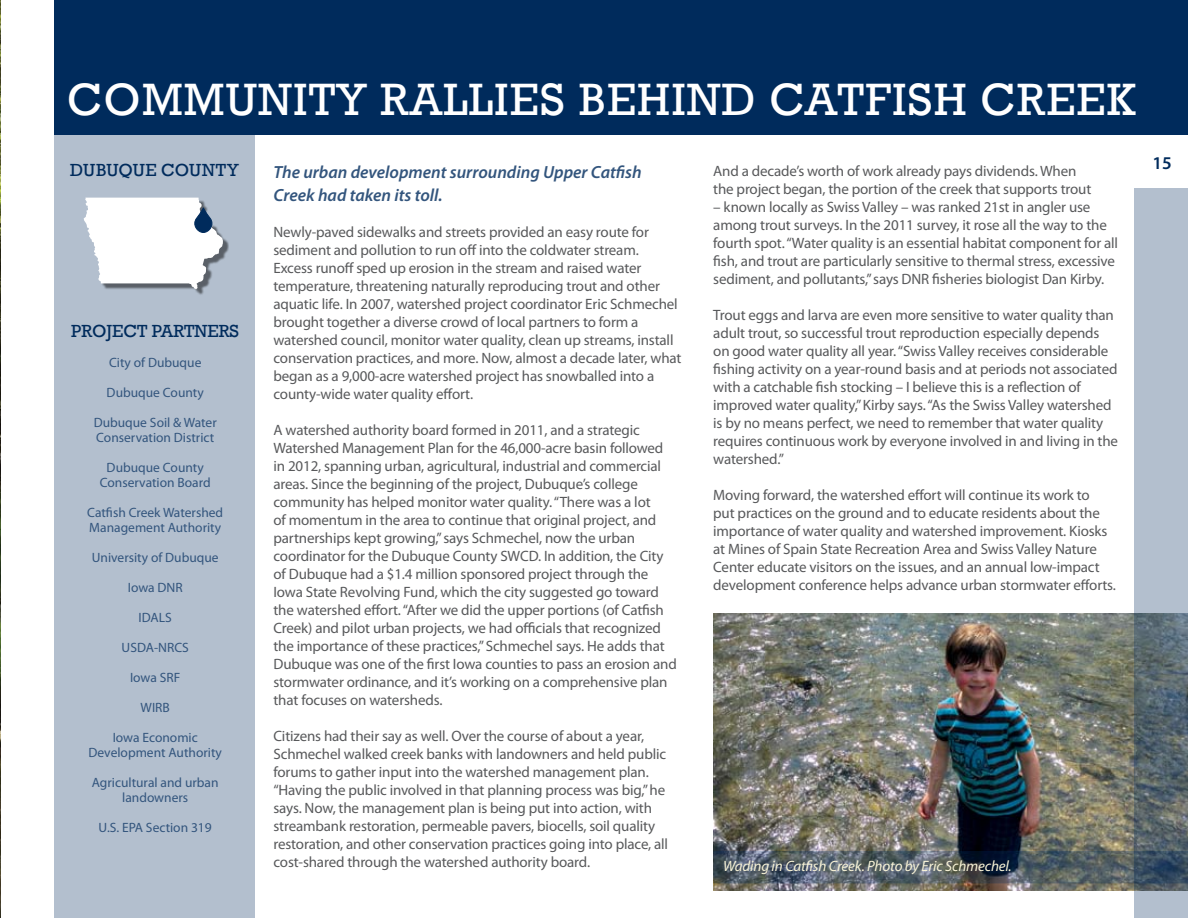
<style>
.page{position:relative;width:1188px;height:918px;background:#fff}
.page>*{position:absolute;margin:0;border:0;box-sizing:border-box;transform-origin:0 0}
.t1{font:46.5px "Rockwell";letter-spacing:.025em;color:#fff}
.t2{font:18px "Rockwell";color:#002b5c}
.t3{font:600 18px "Myriad Pro";color:#002b5c}
.t4{font:italic 600 17.7px/22.5px "Myriad Pro";color:#33557d}
.t5{font:15px/18px "Myriad Pro";letter-spacing:-.01em;color:#58595b}
.t6{font:italic 15px "Myriad Pro";letter-spacing:-.01em;color:#f8f3d7}
.t7{font:13.5px/15px "Myriad Pro";color:#33557d;text-align:center}
</style>
<div class="page">
<img style="left:0;top:0;width:1px;height:864px">
<img style="left:713px;top:613px;width:421px;height:278px">
<svg style="left:713px;top:851px;width:421px;height:32px;background:#4f5a63"></svg>
<div style="left:54px;top:126px;width:201px;height:792px;background:#b3bfce"></div>
<div style="left:55px;top:0;width:1133px;height:134px;background:#002b5c"></div>
<div style="left:86px;top:200px;width:143px;height:95px;background:#000;opacity:.5"></div>
<svg style="left:1134px;top:188px;width:54px;height:730px;background:#8e9ba8"></svg>
<svg style="left:0;top:864px;width:1px;height:54px"></svg>
<svg style="left:84px;top:198px;width:139px;height:91px;background:#e4e7eb"></svg>
<h1 class="t1" style="left:67px;top:72px;width:343px">COMMUNITY RALL</h1>
<h1 class="t1" style="left:494px;top:72px;width:308px">IES BEHIND CAT</h1>
<h1 class="t1" style="left:865px;top:72px;width:147px">FISH CREE</h1>
<h1 class="t1" style="left:1107px;top:72px;width:31px">K</h1>
<p class="t2" style="left:70px;top:159px;width:170px">DUBUQUE COUNTY</p>
<p class="t5" style="left:713px;top:162px;width:380px">And a decade’s worth of work already pays dividends. When the project began, the portion of the creek that supports trout</p>
<p class="t5" style="left:713px;top:198px;width:406px">– known locally as Swiss Valley – was ranked 21st in angler use among trout surveys. In the 2011 survey, it rose all the way to the fourth spot. “Water quality is an essential habitat component for all fish, and trout are particularly sensitive to thermal stress, excessive sediment, and pollutants,” says DNR fisheries biologist Dan Kirby.</p>
<p class="t5" style="left:713px;top:306px;width:406px">Trout eggs and larva are even more sensitive to water quality than adult trout, so successful trout reproduction especially depends on good water quality all year. “Swiss Valley receives considerable fishing activity on a year-round basis and at periods not associated with a catchable fish stocking – I believe this is a reflection of improved water quality,” Kirby says. “As the Swiss Valley watershed is by no means perfect, we need to remember that water quality requires continuous work by everyone involved in and living in the watershed.”</p>
<p class="t5" style="left:713px;top:486px;width:404px">Moving forward, the watershed effort will continue its work to<br>put practices on the ground and to educate residents about the importance of water quality and watershed improvement. Kiosks at Mines of Spain State Recreation Area and Swiss Valley Nature Center educate visitors on the issues, and an annual low-impact development conference helps advance urban stormwater efforts.</p>
<p class="t4" style="left:273px;top:161px;width:370px">The urban development surrounding Upper Catfish<br>Creek had taken its toll.</p>
<p class="t5" style="left:273px;top:222px;width:410px">Newly-paved sidewalks and streets provided an easy route for sediment and pollution to run off into the coldwater stream.<br>Excess runoff sped up erosion in the stream and raised water temperature, threatening naturally reproducing trout and other aquatic life. In 2007, watershed project coordinator Eric Schmechel brought together a diverse crowd of local partners to form a watershed council, monitor water quality, clean up streams, install conservation practices, and more. Now, almost a decade later, what began as a 9,000-acre watershed project has snowballed into a county-wide water quality effort.</p>
<p class="t5" style="left:273px;top:420px;width:405px">A watershed authority board formed in 2011, and a strategic Watershed Management Plan for the 46,000-acre basin followed in 2012, spanning urban, agricultural, industrial and commercial areas. Since the beginning of the project, Dubuque’s college community has helped monitor water quality. “There was a lot<br>of momentum in the area to continue that original project, and partnerships kept growing,” says Schmechel, now the urban coordinator for the Dubuque County SWCD. In addition, the City of Dubuque had a $1.4 million sponsored project through the Iowa State Revolving Fund, which the city suggested go toward the watershed effort. “After we did the upper portions (of Catfish Creek) and pilot urban projects, we had officials that recognized the importance of these practices,” Schmechel says. He adds that Dubuque was one of the first Iowa counties to pass an erosion and stormwater ordinance, and it’s working on a comprehensive plan that focuses on watersheds.</p>
<p class="t5" style="left:273px;top:726px;width:396px">Citizens had their say as well. Over the course of about a year, Schmechel walked creek banks with landowners and held public forums to gather input into the watershed management plan. “Having the public involved in that planning process was big,” he says. Now, the management plan is being put into action, with streambank restoration, permeable pavers, biocells, soil quality restoration, and other conservation practices going into place, all cost-shared through the watershed authority board.</p>
<p class="t2" style="left:71px;top:320px;width:54px">PROJECT</p>
<p class="t2" style="left:152px;top:320px;width:13px">PARTNER</p>
<p class="t2" style="left:230px;top:320px;width:11px">S</p>
<p class="t7" style="left:109px;top:354px;width:94px">City of Dubuque</p>
<p class="t7" style="left:107px;top:384px;width:99px">Dubuque County</p>
<p class="t7" style="left:94px;top:414px;width:125px;text-align:left">Dubuque Soil &amp; Water<br>Conservation District</p>
<p class="t7" style="left:100px;top:459px;width:112px">Dubuque County<br>Conservation Board</p>
<p class="t7" style="left:87px;top:504px;width:137px;text-align:left">Catfish Creek Watershed<br>Management Authority</p>
<p class="t7" style="left:92px;top:549px;width:128px">University of Dubuque</p>
<p class="t7" style="left:128px;top:579px;width:56px">Iowa DNR</p>
<p class="t7" style="left:139px;top:609px;width:35px">IDALS</p>
<p class="t7" style="left:122px;top:639px;width:69px">USDA-NRCS</p>
<p class="t7" style="left:130px;top:669px;width:52px">Iowa SRF</p>
<p class="t7" style="left:141px;top:699px;width:31px">WIRB</p>
<p class="t7" style="left:89px;top:729px;width:135px">Iowa Economic<br>Development Authority</p>
<p class="t7" style="left:92px;top:774px;width:128px">Agricultural and urban landowners</p>
<p class="t7" style="left:99px;top:819px;width:115px">U.S. EPA Section 319</p>
<p class="t6" style="left:723px;top:857px;width:290px">Wading in Catfish Creek. Photo by Eric Schmechel.</p>
<p class="t3" style="left:1152px;top:151px;width:21px">15</p>
</div>
